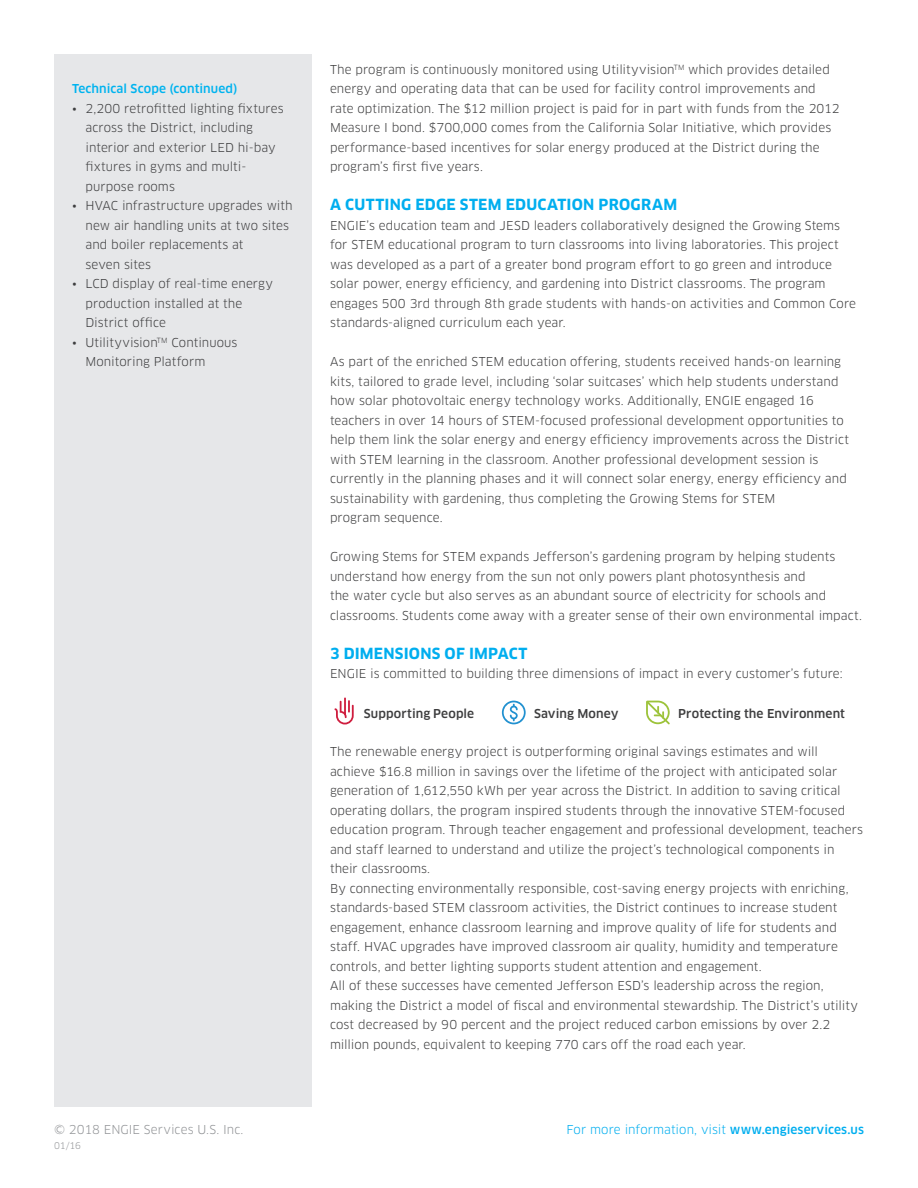
<style>
.page{position:relative;width:918px;height:1188px;background:#fff}
.page>*{position:absolute;margin:0;border:0;box-sizing:border-box;transform-origin:0 0}
.t1{font:700 15px "Clan OT";letter-spacing:.015em;color:#00aeef}
.Body{font:12px/19.5px "Clan OT";letter-spacing:.005em;color:#3e3e3f}
.Body-2{font:500 12px "Clan OT";letter-spacing:.01em;color:#3e3e3f}
.t2{font:12px "Clan Pro";color:#00aeef}
.Footer_Copyright{font:12px "Clan OT";letter-spacing:.005em;color:#939598}
.t3{font:500 12px "Clan OT";letter-spacing:.01em;color:#00b3ef}
.t4{font:9px "Clan Pro";color:#939598}
.s1{font-weight:500}
</style>
<div class="page">
<div style="left:54px;top:54px;width:258px;height:1053px;background:#e6e7e9"></div>
<svg style="left:334px;top:698px;width:20px;height:26px"></svg>
<svg style="left:502px;top:701px;width:24px;height:23px"></svg>
<svg style="left:646px;top:701px;width:24px;height:23px"></svg>
<h3 class="t3" style="left:72px;top:82px;width:167px">Technical Scope (continued)</h3>
<p class="Body" style="left:86px;top:98px;width:200px;text-indent:-14px">• 2,200 retrofitted lighting fixtures across the District, including interior and exterior LED hi-bay fixtures in gyms and multi&shy;purpose rooms</p>
<p class="Body" style="left:86px;top:196px;width:209px;text-indent:-14px">• HVAC infrastructure upgrades with new air handling units at two sites and boiler replacements at<br>seven sites</p>
<p class="Body" style="left:86px;top:274px;width:189px;text-indent:-14px">• LCD display of real-time energy production installed at the<br>District office</p>
<p class="Body" style="left:86px;top:332px;width:153px;text-indent:-14px">• Utilityvision<sup>TM</sup> Continuous<br>Monitoring Platform</p>
<p class="Footer_Copyright" style="left:54px;top:1122px;width:191px">© 2018 ENGIE Services U.S. Inc.</p>
<p class="t4" style="left:54px;top:1140px;width:29px">01/16</p>
<p class="Body" style="left:330px;top:59px;width:511px">The program is continuously monitored using Utilityvision<sup>TM</sup> which provides detailed energy and operating data that can be used for facility control improvements and rate optimization. The $12 million project is paid for in part with funds from the 2012<br>Measure I bond. $700,000 comes from the California Solar Initiative, which provides performance-based incentives for solar energy produced at the District during the program’s first five years.</p>
<h2 class="t1" style="left:330px;top:196px;width:349px">A CUTTING EDGE STEM EDUCATION PROGRAM</h2>
<p class="Body" style="left:330px;top:215px;width:528px">ENGIE’s education team and JESD leaders collaboratively designed the Growing Stems for STEM educational program to turn classrooms into living laboratories. This project was developed as a part of a greater bond program effort to go green and introduce solar power, energy efficiency, and gardening into District classrooms. The program engages 500 3rd through 8th grade students with hands-on activities and Common Core standards-aligned curriculum each year.</p>
<p class="Body" style="left:330px;top:352px;width:521px">As part of the enriched STEM education offering, students received hands-on learning kits, tailored to grade level, including ‘solar suitcases’ which help students understand how solar photovoltaic energy technology works. Additionally, ENGIE engaged 16 teachers in over 14 hours of STEM-focused professional development opportunities to help them link the solar energy and energy efficiency improvements across the District with STEM learning in the classroom. Another professional development session is currently in the planning phases and it will connect solar energy, energy efficiency and sustainability with gardening, thus completing the Growing Stems for STEM<br>program sequence.</p>
<p class="Body" style="left:330px;top:547px;width:534px">Growing Stems for STEM expands Jefferson’s gardening program by helping students understand how energy from the sun not only powers plant photosynthesis and<br>the water cycle but also serves as an abundant source of electricity for schools and classrooms. Students come away with a greater sense of their own environmental impact.</p>
<h2 class="t1" style="left:330px;top:644px;width:199px">3 DIMENSIONS OF IMPACT</h2>
<p class="Body" style="left:330px;top:664px;width:514px">ENGIE is committed to building three dimensions of impact in every customer’s future:</p>
<p class="Body-2" style="left:364px;top:707px;width:112px">Supporting People</p>
<p class="Body-2" style="left:534px;top:707px;width:86px">Saving Money</p>
<p class="Body-2" style="left:678px;top:707px;width:168px">Protecting the Environment</p>
<p class="Body" style="left:330px;top:742px;width:535px">The renewable energy project is outperforming original savings estimates and will achieve $16.8 million in savings over the lifetime of the project with anticipated solar generation of 1,612,550 kWh per year across the District. In addition to saving critical operating dollars, the program inspired students through the innovative STEM-focused education program. Through teacher engagement and professional development, teachers and staff learned to understand and utilize the project’s technological components in their classrooms.</p>
<p class="Body" style="left:330px;top:878px;width:520px">By connecting environmentally responsible, cost-saving energy projects with enriching, standards-based STEM classroom activities, the District continues to increase student engagement, enhance classroom learning and improve quality of life for students and staff. HVAC upgrades have improved classroom air quality, humidity and temperature controls, and better lighting supports student attention and engagement.</p>
<p class="Body" style="left:330px;top:976px;width:530px">All of these successes have cemented Jefferson ESD’s leadership across the region, making the District a model of fiscal and environmental stewardship. The District’s utility cost decreased by 90 percent and the project reduced carbon emissions by over 2.2 million pounds, equivalent to keeping 770 cars off the road each year.</p>
<p class="t2" style="left:566px;top:1122px;width:299px">For more information, visit <span class="s1">www.engieservices.us</span></p>
</div>
